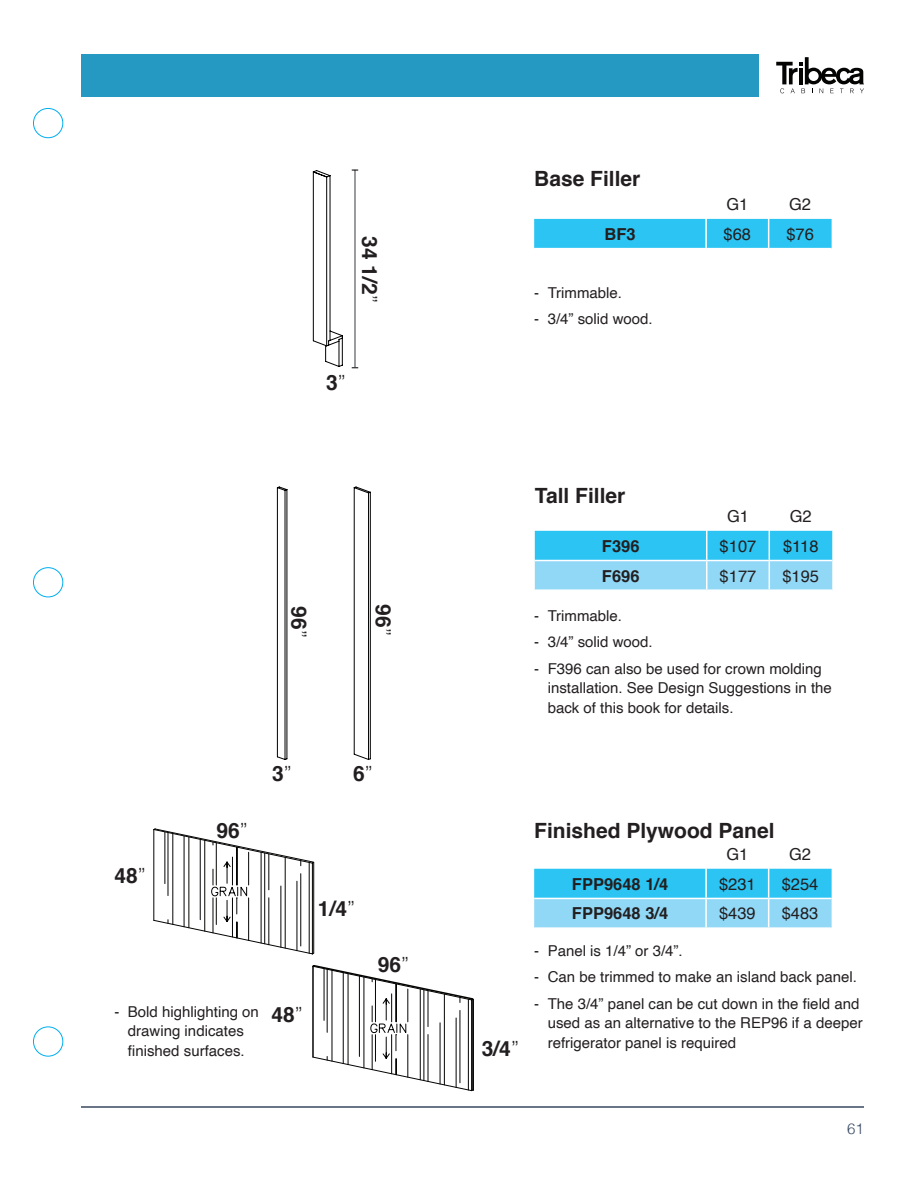
<style>
.page{position:relative;width:918px;height:1188px;background:#fff}
.page>*{position:absolute;margin:0;border:0;box-sizing:border-box;transform-origin:0 0}
.t1{font:700 21px "Helvetica";color:#231f20}
.t2{font:16.5px "Helvetica";color:#231f20}
.t3{font:700 16.5px "Helvetica";color:#231f20}
.t4{font:15px/19.5px "Helvetica";color:#231f20}
.t5{font:300 15px "Helvetica";color:#384960}
.s1{font-weight:300}
</style>
<div class="page">
<svg style="left:33px;top:108px;width:30px;height:949px"></svg>
<hr style="left:81px;top:1106px;width:783px;height:2px;background:#384960">
<div style="left:81px;top:54px;width:677px;height:43px;background:#2599c2"></div>
<svg style="left:776px;top:57px;width:88px;height:36px"></svg>
<div style="left:534px;top:219px;width:298px;height:29px;background:#2bc4f3"></div>
<svg style="left:313px;top:170px;width:30px;height:197px"></svg>
<hr style="left:355px;top:170px;width:1px;height:198px;background:#363946">
<svg style="left:535px;top:531px;width:297px;height:58px;background:#62cff5"></svg>
<svg style="left:534px;top:869px;width:298px;height:58px;background:#63cff5"></svg>
<svg style="left:153px;top:829px;width:161px;height:125px"></svg>
<svg style="left:277px;top:486px;width:10px;height:274px"></svg>
<svg style="left:354px;top:486px;width:17px;height:274px"></svg>
<svg style="left:312px;top:965px;width:162px;height:126px"></svg>
<hr style="left:472px;top:999px;width:2px;height:92px;background:#000">
<p class="t1" style="left:387px;top:236px;width:68px;rotate:90deg">34 1/2<span class="s1">”</span></p>
<p class="t1" style="left:326px;top:365px;width:21px">3<span class="s1">”</span></p>
<p class="t1" style="left:316px;top:606px;width:33px;rotate:90deg">96<span class="s1">”</span></p>
<p class="t1" style="left:400px;top:604px;width:33px;rotate:90deg">96<span class="s1">”</span></p>
<p class="t1" style="left:114px;top:859px;width:33px">48<span class="s1">”</span></p>
<p class="t1" style="left:217px;top:813px;width:33px">96<span class="s1">”</span></p>
<p class="t1" style="left:272px;top:757px;width:21px">3<span class="s1">”</span></p>
<p class="t4" style="left:114px;top:1002px;width:146px;text-align:center">- Bold highlighting on drawing indicates finished surfaces.</p>
<p class="t1" style="left:271px;top:998px;width:33px">48<span class="s1">”</span></p>
<p class="t1" style="left:353px;top:757px;width:21px">6<span class="s1">”</span></p>
<p class="t1" style="left:318px;top:892px;width:39px">1/4<span class="s1">”</span></p>
<p class="t1" style="left:378px;top:948px;width:33px">96<span class="s1">”</span></p>
<p class="t1" style="left:534px;top:161px;width:108px">Base Filler</p>
<p class="t2" style="left:726px;top:192px;width:24px">G1</p>
<p class="t2" style="left:789px;top:192px;width:24px">G2</p>
<p class="t3" style="left:605px;top:221px;width:33px">BF3</p>
<p class="t2" style="left:724px;top:221px;width:29px">$68</p>
<p class="t2" style="left:786px;top:221px;width:29px">$76</p>
<p class="t4" style="left:534px;top:283px;width:89px">- Trimmable.</p>
<p class="t4" style="left:534px;top:309px;width:120px">- 3/4” solid wood.</p>
<p class="t1" style="left:535px;top:478px;width:92px">Tall Filler</p>
<p class="t2" style="left:727px;top:504px;width:24px">G1</p>
<p class="t2" style="left:790px;top:504px;width:24px">G2</p>
<p class="t3" style="left:602px;top:533px;width:39px">F396</p>
<p class="t2" style="left:720px;top:533px;width:38px">$107</p>
<p class="t2" style="left:783px;top:533px;width:37px">$118</p>
<p class="t3" style="left:602px;top:562px;width:39px">F696</p>
<p class="t2" style="left:720px;top:563px;width:38px">$177</p>
<p class="t2" style="left:782px;top:563px;width:38px">$195</p>
<p class="t4" style="left:534px;top:607px;width:89px">- Trimmable.</p>
<p class="t4" style="left:534px;top:633px;width:120px">- 3/4” solid wood.</p>
<p class="t4" style="left:548px;top:659px;width:286px;text-indent:-14px">- F396 can also be used for crown molding installation. See Design Suggestions in the back of this book for details.</p>
<p class="t1" style="left:482px;top:1031px;width:39px">3/4<span class="s1">”</span></p>
<p class="t1" style="left:534px;top:813px;width:242px">Finished Plywood Panel</p>
<p class="t2" style="left:726px;top:842px;width:24px">G1</p>
<p class="t2" style="left:789px;top:842px;width:24px">G2</p>
<p class="t3" style="left:572px;top:871px;width:98px">FPP9648 1/4</p>
<p class="t2" style="left:719px;top:871px;width:38px">$231</p>
<p class="t2" style="left:782px;top:871px;width:38px">$254</p>
<p class="t3" style="left:572px;top:900px;width:98px">FPP9648 3/4</p>
<p class="t2" style="left:719px;top:901px;width:38px">$439</p>
<p class="t2" style="left:782px;top:901px;width:38px">$483</p>
<p class="t4" style="left:534px;top:942px;width:150px">- Panel is 1/4” or 3/4”.</p>
<p class="t4" style="left:534px;top:968px;width:324px">- Can be trimmed to make an island back panel.</p>
<p class="t4" style="left:548px;top:994px;width:317px;text-indent:-14px">- The 3/4” panel can be cut down in the field and used as an alternative to the REP96 if a deeper refrigerator panel is required</p>
<p class="t5" style="left:847px;top:1116px;width:18px">61</p>
</div>
